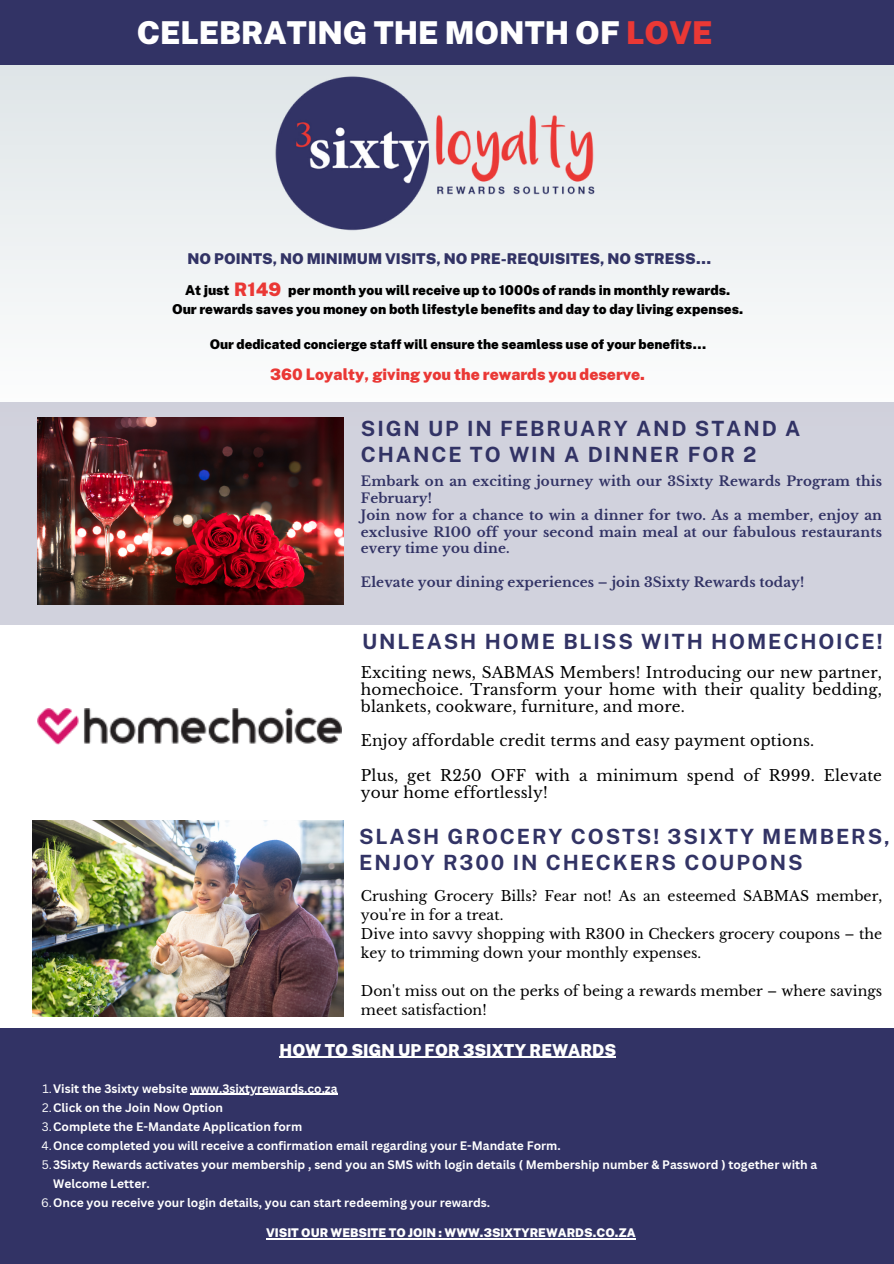
<style>
.page{position:relative;width:894px;height:1264px;background:#fff}
.page>*{position:absolute;margin:0;border:0;box-sizing:border-box;transform-origin:0 0}
.t1{font:900 31.5px "Public Sans";color:#fff}
.t2{font:700 21px/25.8px "Public Sans";letter-spacing:.09em;color:#323365}
.t3{font:900 18.6px "Public Sans";color:#ea3835}
.t4{font:900 16.5px "Public Sans";color:#fff}
.t5{font:900 15.75px "Public Sans";color:#ea3835}
.t6{font:15.3px/17.1px "Libre Baskerville";letter-spacing:.01em;color:#000;text-align:justify}
.t7{font:900 14.85px "Public Sans";color:#323365}
.t8{font:14.1px/19.2px "Libre Baskerville";color:#000}
.t9{font:900 13.65px "Public Sans";color:#000}
.t10{font:700 13.5px/16.8px "Libre Baskerville";letter-spacing:.01em;color:#323365}
.t11{font:900 13.35px "Public Sans";color:#000}
.t12{font:700 12px/19px "Canva Sans";color:#fff}
.t13{font:900 12px "Public Sans";color:#fff}
.s1{color:#ea3835}
.s2{font-weight:400}
</style>
<div class="page">
<div style="left:0;top:403px;width:893px;height:221px;background:#d1d2dd"></div>
<div style="left:0;top:0;width:893px;height:65px;background:#323365"></div>
<img style="left:269px;top:65px;width:359px;height:180px">
<div style="left:0;top:1028px;width:893px;height:235px;background:#323365"></div>
<svg style="left:266px;top:1238px;width:370px;height:2px"></svg>
<hr style="left:266px;top:1237px;width:369px;height:2px;background:#fff">
<img style="left:37px;top:417px;width:306px;height:187px">
<img style="left:33px;top:820px;width:310px;height:196px">
<img style="left:37px;top:708px;width:304px;height:36px">
<hr style="left:279px;top:1056px;width:337px;height:1px;background:#fff">
<hr style="left:191px;top:1093px;width:146px;height:1px;background:#fff">
<p class="t1" style="left:137px;top:14px;width:577px">CELEBRATING THE MONTH OF <span class="s1">LOVE</span></p>
<p class="t7" style="left:187px;top:250px;width:524px">NO POINTS, NO MINIMUM VISITS, NO PRE-REQUISITES, NO STRESS…</p>
<h4 class="t9" style="left:185px;top:282px;width:46px">At just</h4>
<h4 class="t9" style="left:288px;top:282px;width:443px">per month you will receive up to 1000s of rands in monthly rewards.</h4>
<h3 class="t9" style="left:172px;top:301px;width:572px">Our rewards saves you money on both lifestyle benefits and day to day living expenses.</h3>
<p class="t11" style="left:210px;top:336px;width:497px">Our dedicated concierge staff will ensure the seamless use of your benefits…</p>
<p class="t5" style="left:270px;top:364px;width:376px">360 Loyalty, giving you the rewards you deserve.</p>
<h5 class="t3" style="left:234px;top:278px;width:49px">R149</h5>
<h2 class="t2" style="left:361px;top:415px;width:441px">SIGN UP IN FEBRUARY AND STAND A<br>CHANCE TO WIN A DINNER FOR 2</h2>
<p class="t10" style="left:361px;top:473px;width:522px">Embark on an exciting journey with our 3Sixty Rewards Program this<br>February!</p>
<p class="t10" style="left:361px;top:506px;width:522px;text-align:justify">Join now for a chance to win a dinner for two. As a member, enjoy an exclusive R100 off your second main meal at our fabulous restaurants every time you dine.</p>
<p class="t10" style="left:361px;top:574px;width:445px">Elevate your dining experiences – join 3Sixty Rewards today!</p>
<p class="t2" style="left:362px;top:628px;width:522px">UNLEASH HOME BLISS WITH HOMECHOICE!</p>
<p class="t6" style="left:361px;top:663px;width:522px">Exciting news, SABMAS Members! Introducing our new partner, homechoice. Transform your home with their quality bedding, blankets, cookware, furniture, and more.</p>
<p class="t6" style="left:361px;top:732px;width:455px">Enjoy affordable credit terms and easy payment options.</p>
<p class="t6" style="left:361px;top:766px;width:522px">Plus, get R250 OFF with a minimum spend of R999. Elevate your home effortlessly!</p>
<p class="t2" style="left:359px;top:823px;width:532px">SLASH GROCERY COSTS! 3SIXTY MEMBERS,<br>ENJOY R300 IN CHECKERS COUPONS</p>
<h2 class="t8" style="left:361px;top:886px;width:522px">Crushing Grocery Bills? Fear not! As an esteemed SABMAS member, you're in for a treat.</h2>
<h6 class="t8" style="left:361px;top:924px;width:522px">Dive into savvy shopping with R300 in Checkers grocery coupons – the key to trimming down your monthly expenses.</h6>
<h6 class="t8" style="left:361px;top:981px;width:522px">Don't miss out on the perks of being a rewards member – where savings meet satisfaction!</h6>
<h6 class="t4" style="left:279px;top:1039px;width:338px">HOW TO SIGN UP FOR 3SIXTY REWARDS</h6>
<p class="t12" style="left:42px;top:1078px;width:296px"><span class="s2">1.</span>Visit the 3sixty website www.3sixtyrewards.co.za</p>
<p class="t12" style="left:42px;top:1097px;width:182px"><span class="s2">2.</span>Click on the Join Now Option</p>
<p class="t12" style="left:42px;top:1116px;width:262px"><span class="s2">3.</span>Complete the E-Mandate Application form</p>
<h4 class="t12" style="left:42px;top:1135px;width:520px"><span class="s2">4.</span>Once completed you will receive a confirmation email regarding your E-Mandate Form.</h4>
<p class="t12" style="left:53px;top:1154px;width:765px;text-indent:-11px"><span class="s2">5.</span>3Sixty Rewards activates your membership , send you an SMS with login details ( Membership number &amp; Password ) together with a<br>Welcome Letter.</p>
<p class="t12" style="left:41px;top:1192px;width:450px"><span class="s2">6.</span>Once you receive your login details, you can start redeeming your rewards.</p>
<p class="t13" style="left:266px;top:1225px;width:371px">VISIT OUR WEBSITE TO JOIN : WWW.3SIXTYREWARDS.CO.ZA</p>
</div>
